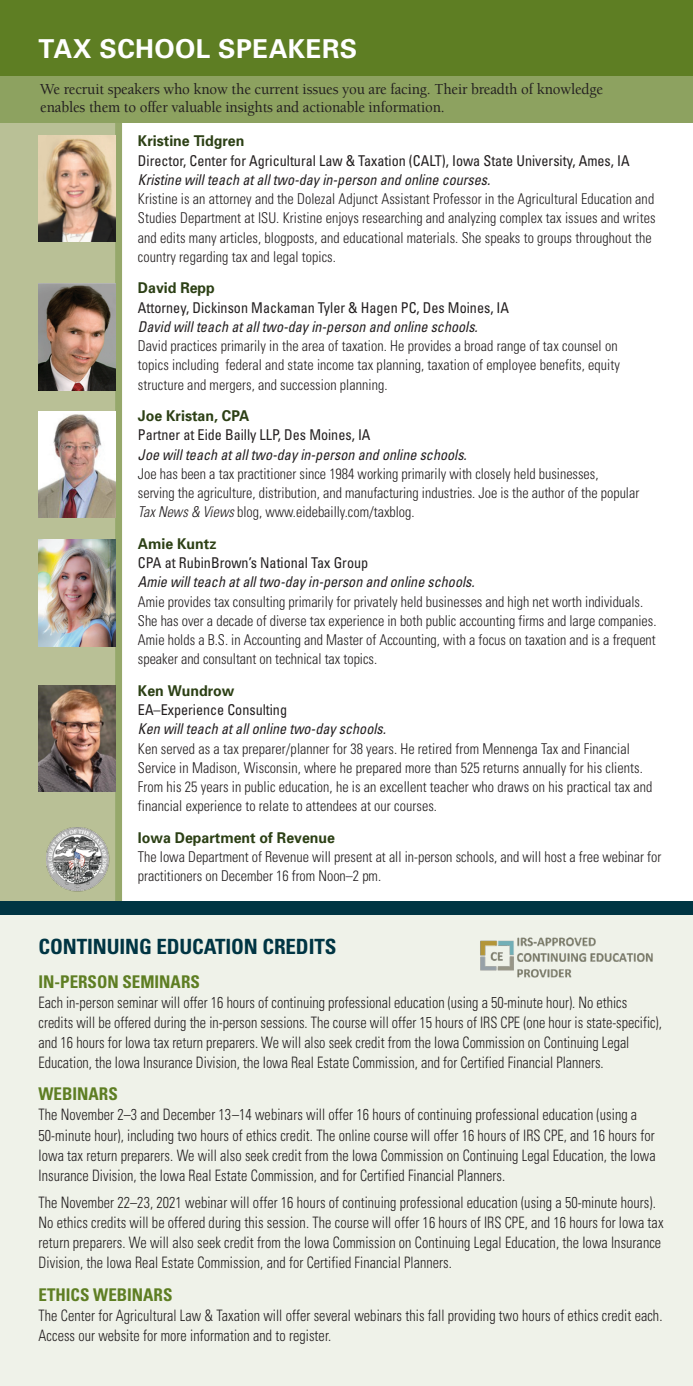
<style>
.page{position:relative;width:693px;height:1386px;background:#fff}
.page>*{position:absolute;margin:0;border:0;box-sizing:border-box;transform-origin:0 0}
.t1{font:700 26.07px "Univers";letter-spacing:.015em;color:#fff}
.t2{font:700 condensed 21px "Univers";letter-spacing:-.005em;color:#003543}
.t3{font:700 condensed 17.5px "Univers";color:#5e7e23}
.t4{font:300 condensed 15.75px/20.1px "Univers";letter-spacing:.005em;color:#231f20;scale:.9 1}
.t5{font:500 15.75px/17.5px "Berkeley";letter-spacing:-.01em;color:#231f20;scale:.95 1}
.t6{font:300 condensed 14.88px/19.2px "Univers";letter-spacing:.005em;color:#231f20;scale:.95 1}
.t7{font:italic condensed 14.88px/19.2px "Univers";color:#231f20;scale:.95 1}
.t8{font:condensed 14.88px/19.2px "Univers";color:#231f20;scale:.95 1}
.t9{font:700 14.88px "Univers";color:#2c4015;scale:.95 1}
.s1{font-weight:700;font-stretch:normal;color:#2c4015}
.s2{font-style:italic}
.s3{font-style:normal}
</style>
<div class="page">
<div style="left:0;top:79px;width:115px;height:825px;background:#b9c096"></div>
<div style="left:115px;top:79px;width:7px;height:825px;background:#96a86b"></div>
<img style="left:46px;top:827px;width:64px;height:65px">
<img style="left:39px;top:136px;width:76px;height:106px">
<img style="left:39px;top:284px;width:76px;height:106px">
<img style="left:39px;top:411px;width:76px;height:106px">
<img style="left:39px;top:540px;width:76px;height:106px">
<img style="left:39px;top:685px;width:76px;height:106px">
<div style="left:0;top:915px;width:693px;height:471px;background:#eff2e9"></div>
<img style="left:480px;top:937px;width:173px;height:41px">
<div style="left:0;top:902px;width:693px;height:13px;background:#003543"></div>
<div style="left:0;top:0;width:693px;height:79px;background:#5e7e23"></div>
<div style="left:0;top:76px;width:693px;height:47px;background:#8da260"></div>
<p class="t1" style="left:39px;top:39px;width:320px">TAX SCHOOL SPEAKERS</p>
<p class="t5" style="left:40px;top:82px;width:594px">We recruit speakers who know the current issues you are facing. Their breadth of knowledge enables them to offer valuable insights and actionable information.</p>
<p class="t9" style="left:138px;top:136px;width:114px">Kristine Tidgren</p>
<p class="t8" style="left:138px;top:152px;width:519px">Director, Center for Agricultural Law &amp; Taxation (CALT), Iowa State University, Ames, IA</p>
<p class="t7" style="left:138px;top:171px;width:375px">Kristine willteach atalltwo-day in-person and online courses.</p>
<p class="t6" style="left:138px;top:191px;width:546px">Kristine is an attorney and the Dolezal Adjunct Assistant Professor in the Agricultural Education and Studies Department at ISU. Kristine enjoys researching and analyzing complex tax issues and writes and edits many articles, blogposts, and educational materials. She speaks to groups throughout the country regarding tax and legal topics.</p>
<p class="t8" style="left:138px;top:280px;width:392px"><span class="s1">David Repp<br></span>Attorney, Dickinson Mackaman Tyler &amp; Hagen PC, Des Moines, IA</p>
<p class="t7" style="left:138px;top:318px;width:362px">David willteach atalltwo-day in-person and online schools.</p>
<p class="t6" style="left:138px;top:338px;width:509px">David practices primarily in the area of taxation. He provides a broad range of tax counsel on topics including federal and state income tax planning, taxation of employee benefits, equity structure and mergers, and succession planning.</p>
<p class="t8" style="left:138px;top:408px;width:246px"><span class="s1">Joe Kristan, CPA<br></span>Partner at Eide Bailly LLP, Des Moines, IA</p>
<p class="t7" style="left:138px;top:446px;width:351px">Joe willteach atalltwo-day in-person and online schools.</p>
<p class="t6" style="left:138px;top:466px;width:529px">Joe has been a tax practitioner since 1984 working primarily with closely held businesses,<br>serving the agriculture, distribution, and manufacturing industries. Joe is the author of the popular<br><span class="s2">Tax News &amp; Views</span> blog, www.eidebailly.com/taxblog.</p>
<p class="t8" style="left:138px;top:535px;width:244px"><span class="s1">Amie Kuntz<br></span>CPA at RubinBrown’s National Tax Group</p>
<p class="t7" style="left:138px;top:574px;width:359px">Amie willteach atalltwo-day in-person and online schools.</p>
<p class="t6" style="left:138px;top:593px;width:547px">Amie provides tax consulting primarily for privately held businesses and high net worth individuals.<br>She has over a decade of diverse tax experience in both public accounting firms and large companies.<br>Amie holds a B.S. in Accounting and Master of Accounting, with a focus on taxation and is a frequent speaker and consultant on technical tax topics.</p>
<p class="t9" style="left:138px;top:685px;width:103px">Ken Wundrow</p>
<p class="t7" style="left:138px;top:702px;width:265px"><span class="s3">EA–Experience Consulting<br></span>Ken willteach atallonline two-day schools.</p>
<p class="t6" style="left:138px;top:740px;width:543px">Ken served as a tax preparer/planner for 38 years. He retired from Mennenga Tax and Financial Service in Madison, Wisconsin, where he prepared more than 525 returns annually for his clients.<br>From his 25 years in public education, he is an excellent teacher who draws on his practical tax and financial experience to relate to attendees at our courses.</p>
<p class="t6" style="left:138px;top:830px;width:552px"><span class="s1">Iowa Department of Revenue<br></span>The Iowa Department of Revenue will present at all in-person schools, and will host a free webinar for practitioners on December 16 from Noon–2 pm.</p>
<p class="t2" style="left:39px;top:939px;width:299px">CONTINUING EDUCATION CREDITS</p>
<p class="t3" style="left:39px;top:975px;width:163px">IN-PERSON SEMINARS</p>
<p class="t4" style="left:39px;top:994px;width:694px">Each in-person seminar will offer 16 hours of continuing professional education (using a 50-minute hour). No ethics credits will be offered during the in-person sessions. The course will offer 15 hours of IRS CPE (one hour is state-specific), and 16 hours for Iowa tax return preparers. We will also seek credit from the Iowa Commission on Continuing Legal Education, the Iowa Insurance Division, the Iowa Real Estate Commission, and for Certified Financial Planners.</p>
<p class="t3" style="left:39px;top:1088px;width:81px">WEBINARS</p>
<p class="t4" style="left:39px;top:1106px;width:687px">The November 2–3 and December 13–14 webinars will offer 16 hours of continuing professional education (using a 50-minute hour), including two hours of ethics credit. The online course will offer 16 hours of IRS CPE, and 16 hours for Iowa tax return preparers. We will also seek credit from the Iowa Commission on Continuing Legal Education, the Iowa Insurance Division, the Iowa Real Estate Commission, and for Certified Financial Planners.</p>
<p class="t4" style="left:39px;top:1194px;width:696px">The November 22–23, 2021 webinar will offer 16 hours of continuing professional education (using a 50-minute hours).<br>No ethics credits will be offered during this session. The course will offer 16 hours of IRS CPE, and 16 hours for Iowa tax return preparers. We will also seek credit from the Iowa Commission on Continuing Legal Education, the Iowa Insurance Division, the Iowa Real Estate Commission, and for Certified Financial Planners.</p>
<p class="t3" style="left:39px;top:1288px;width:135px">ETHICS WEBINARS</p>
<p class="t4" style="left:39px;top:1307px;width:695px">The Center for Agricultural Law &amp; Taxation will offer several webinars this fall providing two hours of ethics credit each.<br>Access our website for more information and to register.</p>
</div>
